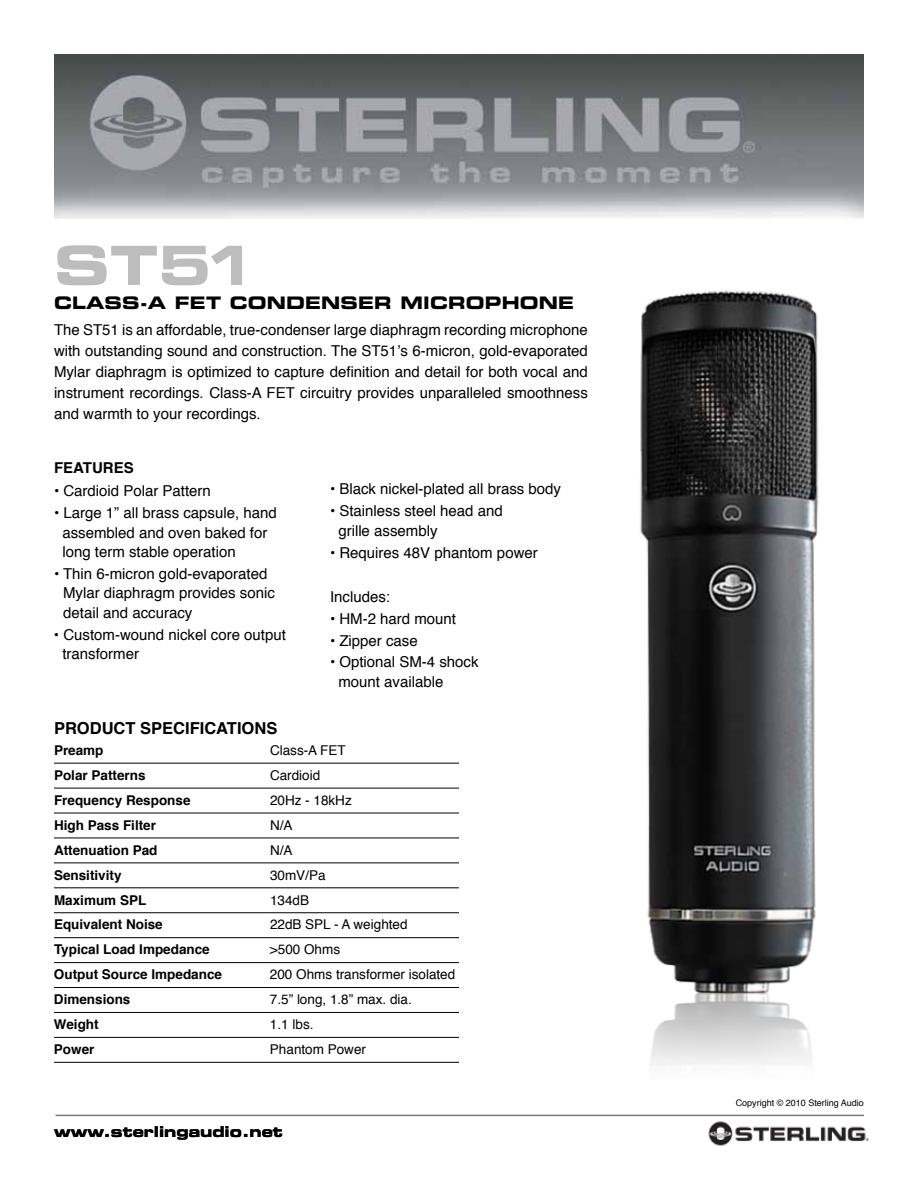
<style>
.page{position:relative;width:918px;height:1188px;background:#fff}
.page>*{position:absolute;margin:0;border:0;box-sizing:border-box;transform-origin:0 0}
.t1{font:54px "Eurostile Bold Extended Two";color:#bdbdbd}
.t2{font:17.25px "Eurostile Bold Extended Two";letter-spacing:.01em;color:#000}
.t3{font:700 16.5px "Helvetica";color:#000}
.t4{font:15px/19.5px "Helvetica";color:#000}
.t5{font:15px "Eurostile Bold Extended Two";color:#000}
.t6{font:700 15px "Helvetica";color:#000}
.t7{font:700 13.5px "Helvetica";color:#000}
.t8{font:13.5px "Helvetica";color:#000}
.t9{font:9px "Helvetica";color:#000}
</style>
<div class="page">
<img style="left:708px;top:1121px;width:161px;height:25px">
<img style="left:640px;top:290px;width:179px;height:775px">
<img style="left:54px;top:54px;width:810px;height:165px">
<hr style="left:54px;top:763px;width:405px;height:1px;background:#000">
<hr style="left:54px;top:788px;width:405px;height:1px;background:#000">
<hr style="left:54px;top:813px;width:405px;height:1px;background:#000">
<hr style="left:54px;top:838px;width:405px;height:1px;background:#000">
<hr style="left:54px;top:863px;width:405px;height:1px;background:#000">
<hr style="left:54px;top:887px;width:405px;height:1px;background:#000">
<hr style="left:54px;top:912px;width:405px;height:1px;background:#000">
<hr style="left:54px;top:937px;width:405px;height:1px;background:#000">
<hr style="left:54px;top:962px;width:405px;height:1px;background:#000">
<hr style="left:54px;top:987px;width:405px;height:1px;background:#000">
<hr style="left:54px;top:1012px;width:405px;height:1px;background:#000">
<hr style="left:54px;top:1037px;width:405px;height:1px;background:#000">
<hr style="left:54px;top:1062px;width:405px;height:1px;background:#000">
<hr style="left:56px;top:1115px;width:808px;height:1px;background:#77787b">
<h1 class="t1" style="left:54px;top:227px;width:203px">ST51</h1>
<p class="t2" style="left:54px;top:291px;width:522px">CLASS-A FET CONDENSER MICROPHONE</p>
<p class="t4" style="left:54px;top:320px;width:535px;line-height:21px;text-align:justify">The ST51 is an affordable, true-condenser large diaphragm recording microphone with outstanding sound and construction. The ST51’s 6-micron, gold-evaporated Mylar diaphragm is optimized to capture definition and detail for both vocal and instrument recordings. Class-A FET circuitry provides unparalleled smoothness and warmth to your recordings.</p>
<p class="t6" style="left:54px;top:455px;width:31px">FEATUR</p>
<p class="t6" style="left:114px;top:455px;width:22px">ES</p>
<p class="t4" style="left:54px;top:482px;width:158px">• Cardioid Polar Pattern</p>
<p class="t4" style="left:62px;top:503px;width:216px;text-indent:-8px">• Large 1” all brass capsule, hand assembled and oven baked for long term stable operation</p>
<p class="t4" style="left:63px;top:564px;width:213px;text-indent:-9px">• Thin 6-micron gold-evaporated<br>Mylar diaphragm provides sonic detail and accuracy</p>
<p class="t4" style="left:62px;top:625px;width:225px;text-indent:-8px">• Custom-wound nickel core output transformer</p>
<p class="t4" style="left:330px;top:480px;width:233px">• Black nickel-plated all brass body</p>
<p class="t4" style="left:338px;top:502px;width:166px;text-indent:-8px">• Stainless steel head and grille assembly</p>
<p class="t4" style="left:330px;top:543px;width:209px">• Requires 48V phantom power</p>
<p class="t4" style="left:330px;top:587px;width:62px">Includes:</p>
<p class="t4" style="left:330px;top:609px;width:128px">• HM-2 hard mount</p>
<p class="t4" style="left:330px;top:631px;width:89px">• Zipper case</p>
<p class="t4" style="left:338px;top:653px;width:142px;text-indent:-8px">• Optional SM-4 shock mount available</p>
<p class="t3" style="left:54px;top:715px;width:223px">product SPECifications</p>
<p class="t7" style="left:54px;top:739px;width:51px">Preamp</p>
<p class="t8" style="left:270px;top:740px;width:77px">Class-A FET</p>
<p class="t7" style="left:54px;top:764px;width:93px">Polar Patterns</p>
<p class="t8" style="left:270px;top:765px;width:52px">Cardioid</p>
<p class="t7" style="left:54px;top:789px;width:138px">Frequency Response</p>
<p class="t8" style="left:270px;top:790px;width:83px">20Hz - 18kHz</p>
<p class="t7" style="left:54px;top:814px;width:104px">High Pass Filter</p>
<p class="t8" style="left:270px;top:815px;width:24px">N/A</p>
<p class="t7" style="left:54px;top:839px;width:105px">Attenuation Pad</p>
<p class="t8" style="left:270px;top:839px;width:24px">N/A</p>
<p class="t7" style="left:54px;top:864px;width:69px">Sensitivity</p>
<p class="t8" style="left:270px;top:864px;width:57px">30mV/Pa</p>
<p class="t7" style="left:54px;top:889px;width:94px">Maximum SPL</p>
<p class="t8" style="left:270px;top:889px;width:41px">134dB</p>
<p class="t7" style="left:54px;top:914px;width:110px">Equivalent Noise</p>
<p class="t8" style="left:270px;top:914px;width:139px">22dB SPL - A weighted</p>
<p class="t7" style="left:54px;top:939px;width:157px">Typical Load Impedance</p>
<p class="t8" style="left:270px;top:939px;width:72px">&gt;500 Ohms</p>
<p class="t7" style="left:54px;top:964px;width:170px">Output Source Impedance</p>
<p class="t8" style="left:270px;top:964px;width:187px">200 Ohms transformer isolated</p>
<p class="t7" style="left:54px;top:989px;width:78px">Dimensions</p>
<p class="t8" style="left:270px;top:989px;width:143px">7.5” long, 1.8” max. dia.</p>
<p class="t7" style="left:54px;top:1014px;width:46px">Weight</p>
<p class="t8" style="left:270px;top:1014px;width:45px">1.1 lbs.</p>
<p class="t7" style="left:54px;top:1038px;width:42px">Power</p>
<p class="t8" style="left:270px;top:1039px;width:98px">Phantom Power</p>
<p class="t5" style="left:54px;top:1121px;width:230px">www.sterlingaudio.net</p>
<p class="t9" style="left:736px;top:1096px;width:130px">Copyright © 2010 Sterling Audio</p>
</div>
